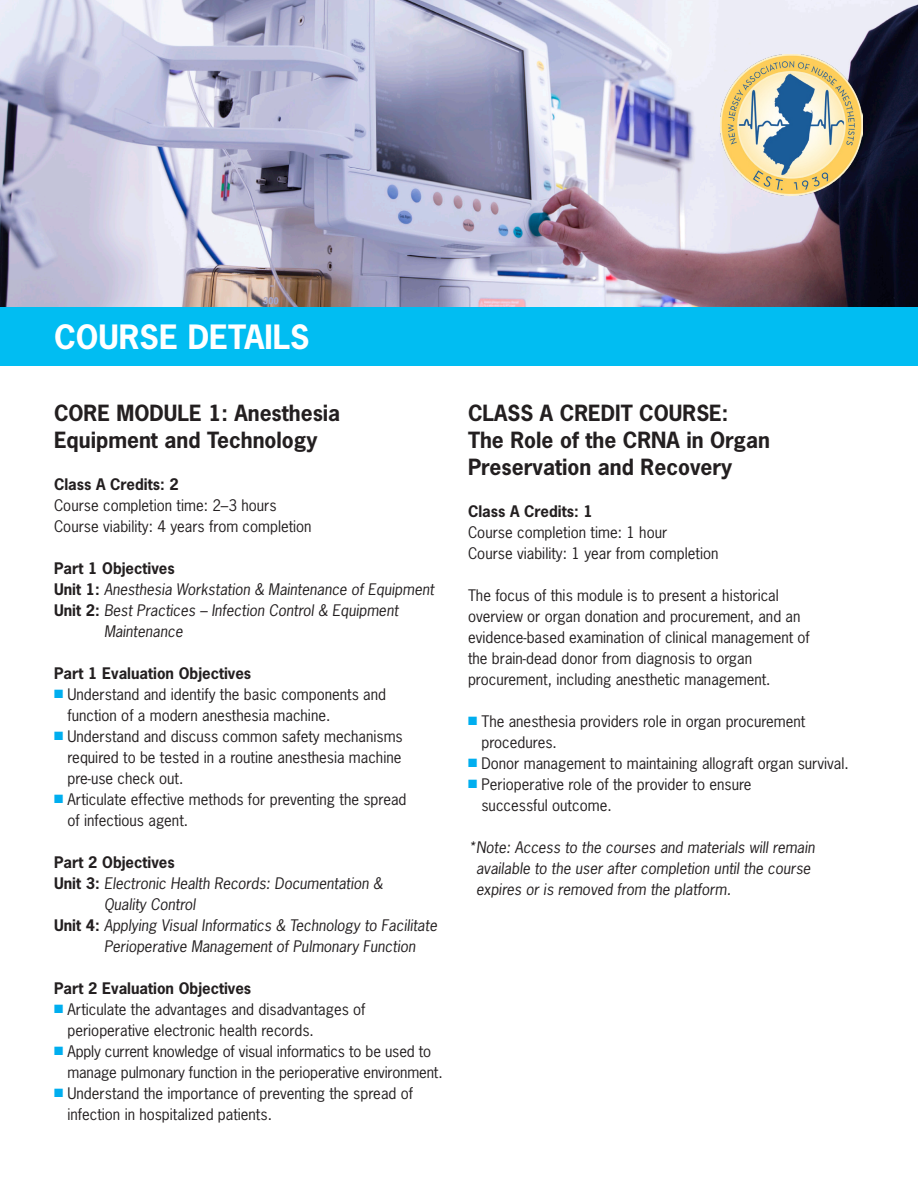
<style>
.page{position:relative;width:918px;height:1188px;background:#fff}
.page>*{position:absolute;margin:0;border:0;box-sizing:border-box;transform-origin:0 0}
.t1{font:700 31.5px "News Gothic Std";color:#fff}
.t2{font:700 21px/27px "News Gothic Std";color:#231f20}
.t3{font:15px/21px "News Gothic Std";color:#231f20}
.t4{font:italic 15px/21px "News Gothic Std";color:#231f20}
.t5{font:700 15px "News Gothic Std";color:#231f20}
.s1{font-weight:700;font-style:normal}
.s2{color:#00aeef}
</style>
<div class="page">
<img style="left:0;top:0;width:918px;height:308px">
<div style="left:0;top:308px;width:918px;height:58px;background:#01bdf2"></div>
<img style="left:721px;top:54px;width:142px;height:142px">
<p class="t1" style="left:54px;top:316px;width:257px">COURSE DETAILS</p>
<p class="t2" style="left:54px;top:399px;width:288px">CORE MODULE 1: Anesthesia<br>Equipment and Technology</p>
<p class="t5" style="left:54px;top:474px;width:126px">Class A Credits: 2</p>
<p class="t3" style="left:54px;top:495px;width:224px">Course completion time: 2–3 hours</p>
<p class="t3" style="left:54px;top:516px;width:259px">Course viability: 4 years from completion</p>
<p class="t5" style="left:54px;top:558px;width:122px">Part 1 Objectives</p>
<p class="t4" style="left:54px;top:579px;width:382px"><span class="s1">Unit 1:</span> Anesthesia Workstation &amp; Maintenance of Equipment</p>
<p class="t4" style="left:104px;top:600px;width:296px;text-indent:-50px"><span class="s1">Unit 2:</span> Best Practices – Infection Control &amp; Equipment<br>Maintenance</p>
<p class="t5" style="left:54px;top:663px;width:199px">Part 1 Evaluation Objectives</p>
<p class="t3" style="left:67px;top:684px;width:320px;text-indent:-13px"><span class="s2">■</span> Understand and identify the basic components and function of a modern anesthesia machine.</p>
<p class="t3" style="left:67px;top:726px;width:337px;text-align:justify;text-indent:-13px"><span class="s2">■</span> Understand and discuss common safety mechanisms required to be tested in a routine anesthesia machine pre-use check out.</p>
<p class="t3" style="left:67px;top:789px;width:341px;text-indent:-13px"><span class="s2">■</span> Articulate effective methods for preventing the spread of infectious agent.</p>
<p class="t5" style="left:54px;top:852px;width:122px">Part 2 Objectives</p>
<p class="t4" style="left:104px;top:873px;width:280px;text-indent:-50px"><span class="s1">Unit 3:</span> Electronic Health Records: Documentation &amp;<br>Quality Control</p>
<p class="t4" style="left:104px;top:915px;width:335px;text-indent:-50px"><span class="s1">Unit 4:</span> Applying Visual Informatics &amp; Technology to Facilitate<br>Perioperative Management of Pulmonary Function</p>
<p class="t5" style="left:54px;top:978px;width:199px">Part 2 Evaluation Objectives</p>
<p class="t3" style="left:67px;top:999px;width:300px;text-indent:-13px"><span class="s2">■</span> Articulate the advantages and disadvantages of perioperative electronic health records.</p>
<p class="t3" style="left:67px;top:1041px;width:377px;text-indent:-13px"><span class="s2">■</span> Apply current knowledge of visual informatics to be used to manage pulmonary function in the perioperative environment.</p>
<p class="t3" style="left:67px;top:1083px;width:347px;text-indent:-13px"><span class="s2">■</span> Understand the importance of preventing the spread of infection in hospitalized patients.</p>
<p class="t2" style="left:468px;top:399px;width:303px">CLASS A CREDIT COURSE:<br>The Role of the CRNA in Organ<br>Preservation and Recovery</p>
<p class="t5" style="left:468px;top:501px;width:126px">Class A Credits: 1</p>
<p class="t3" style="left:468px;top:522px;width:201px">Course completion time: 1 hour</p>
<p class="t3" style="left:468px;top:543px;width:252px">Course viability: 1 year from completion</p>
<p class="t3" style="left:468px;top:585px;width:343px">The focus of this module is to present a historical overview or organ donation and procurement, and an evidence-based examination of clinical management of the brain-dead donor from diagnosis to organ procurement, including anesthetic management.</p>
<p class="t3" style="left:481px;top:711px;width:326px;text-indent:-13px"><span class="s2">■</span> The anesthesia providers role in organ procurement procedures.</p>
<p class="t3" style="left:468px;top:753px;width:382px"><span class="s2">■</span> Donor management to maintaining allograft organ survival.</p>
<p class="t3" style="left:481px;top:774px;width:272px;text-indent:-13px"><span class="s2">■</span> Perioperative role of the provider to ensure successful outcome.</p>
<p class="t4" style="left:476px;top:837px;width:340px;text-indent:-8px">*Note: Access to the courses and materials will remain available to the user after completion until the course expires or is removed from the platform.</p>
</div>
